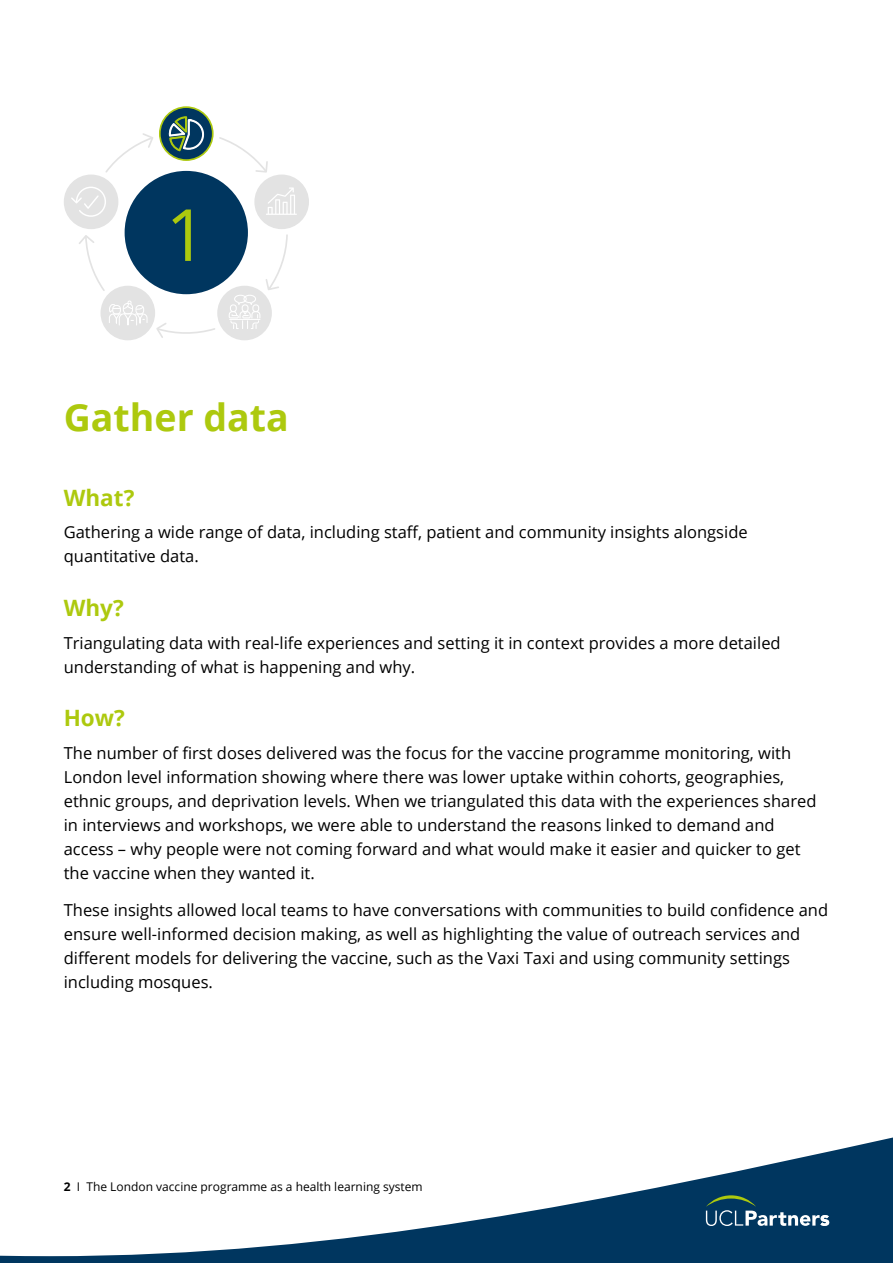
<style>
.page{position:relative;width:893px;height:1263px;background:#fff}
.page>*{position:absolute;margin:0;border:0;box-sizing:border-box;transform-origin:0 0}
.t1{font:72px "Open Sans";color:#adc90e}
.t2{font:700 37.5px "Open Sans";color:#adc90e}
.t3{font:700 22.5px "Open Sans";color:#adc90e}
.t4{font:16.5px/24px "Open Sans";color:#000}
.t5{font:12px "Open Sans";color:#000}
.s1{font-weight:700}
</style>
<div class="page">
<svg style="left:0;top:1137px;width:893px;height:126px"></svg>
<svg style="left:706px;top:1195px;width:123px;height:31px;background:#315d78"></svg>
<svg style="left:160px;top:107px;width:53px;height:53px"></svg>
<div style="left:159px;top:106px;width:55px;height:55px;border:2px solid #adc90e;border-radius:50%"></div>
<div style="left:125px;top:171px;width:123px;height:123px;background:#00365f;border-radius:50%"></div>
<div style="left:255px;top:175px;width:53px;height:53px;background:#e3e3e3;border-radius:50%"></div>
<div style="left:254px;top:175px;width:55px;height:54px;border:2px solid #e3e3e3;border-radius:50%"></div>
<div style="left:65px;top:175px;width:53px;height:53px;background:#e3e3e3;border-radius:50%"></div>
<div style="left:64px;top:175px;width:54px;height:54px;border:2px solid #e3e3e3;border-radius:50%"></div>
<div style="left:218px;top:287px;width:53px;height:52px;background:#e3e3e3;border-radius:50%"></div>
<div style="left:217px;top:286px;width:55px;height:54px;border:2px solid #e3e3e3;border-radius:50%"></div>
<div style="left:101px;top:287px;width:53px;height:52px;background:#e3e3e3;border-radius:50%"></div>
<div style="left:101px;top:286px;width:54px;height:54px;border:2px solid #e3e3e3;border-radius:50%"></div>
<svg style="left:266px;top:187px;width:31px;height:28px"></svg>
<svg style="left:109px;top:300px;width:39px;height:25px"></svg>
<svg style="left:219px;top:137px;width:49px;height:36px"></svg>
<svg style="left:105px;top:133px;width:48px;height:40px"></svg>
<svg style="left:156px;top:323px;width:59px;height:15px"></svg>
<svg style="left:79px;top:235px;width:26px;height:56px"></svg>
<svg style="left:169px;top:116px;width:35px;height:35px"></svg>
<svg style="left:229px;top:233px;width:59px;height:96px"></svg>
<hr style="left:229px;top:319px;width:31px;height:1px;background:#fff">
<svg style="left:70px;top:186px;width:36px;height:32px"></svg>
<h1 class="t1" style="left:166px;top:185px;width:43px">1</h1>
<h2 class="t2" style="left:64px;top:391px;width:226px">Gather data</h2>
<h3 class="t3" style="left:64px;top:482px;width:72px">What?</h3>
<p class="t4" style="left:64px;top:520px;width:685px">Gathering a wide range of data, including staff, patient and community insights alongside quantitative data.</p>
<h3 class="t3" style="left:64px;top:592px;width:62px">Why?</h3>
<p class="t4" style="left:64px;top:630px;width:718px">Triangulating data with real-life experiences and setting it in context provides a more detailed understanding of what is happening and why.</p>
<h3 class="t3" style="left:64px;top:702px;width:63px">How?</h3>
<p class="t4" style="left:64px;top:740px;width:754px">The number of first doses delivered was the focus for the vaccine programme monitoring, with London level information showing where there was lower uptake within cohorts, geographies, ethnic groups, and deprivation levels. When we triangulated this data with the experiences shared in interviews and workshops, we were able to understand the reasons linked to demand and access – why people were not coming forward and what would make it easier and quicker to get the vaccine when they wanted it.</p>
<p class="t4" style="left:64px;top:897px;width:766px">These insights allowed local teams to have conversations with communities to build confidence and ensure well-informed decision making, as well as highlighting the value of outreach services and different models for delivering the vaccine, such as the Vaxi Taxi and using community settings including mosques.</p>
<p class="t5" style="left:64px;top:1178px;width:360px"><span class="s1">2</span> I The London vaccine programme as a health learning system</p>
</div>
